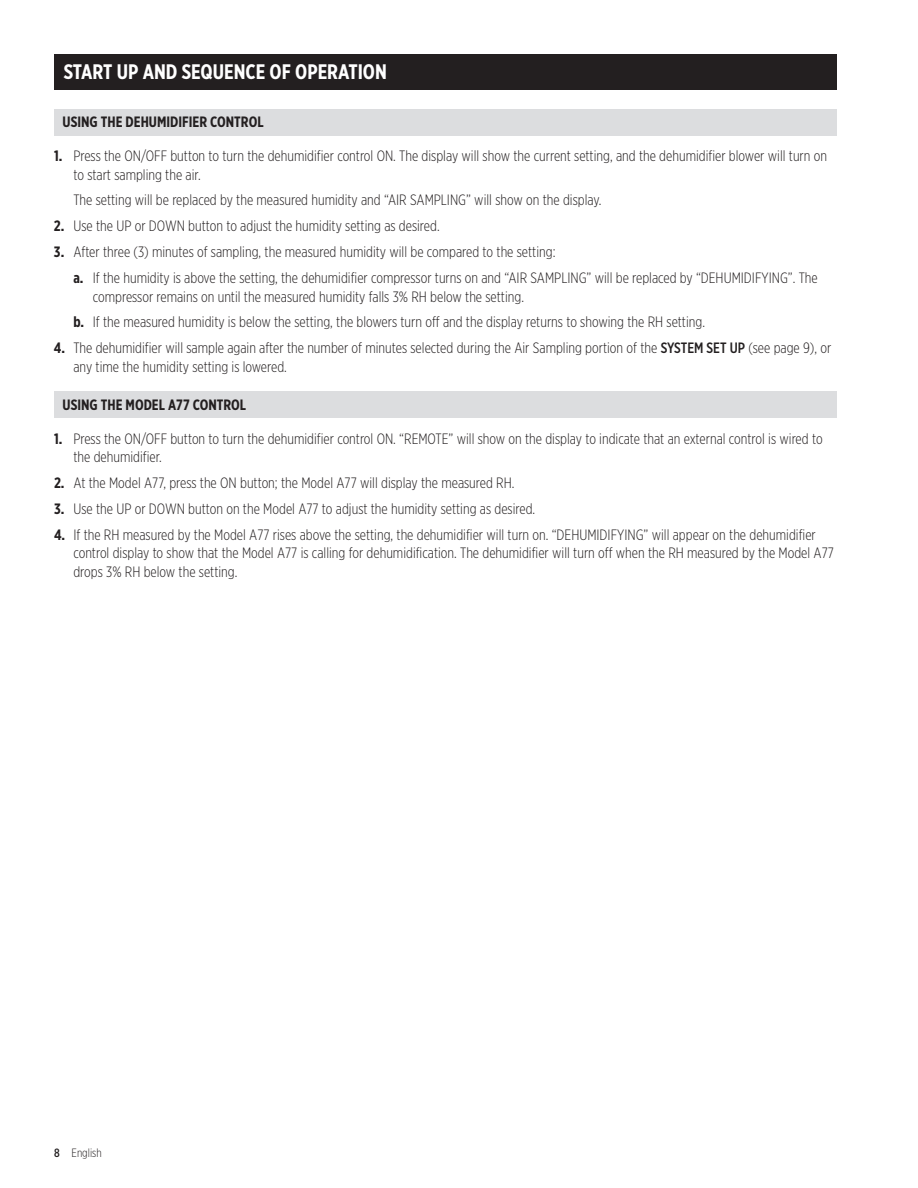
<style>
.page{position:relative;width:918px;height:1188px;background:#fff}
.page>*{position:absolute;margin:0;border:0;box-sizing:border-box;transform-origin:0 0}
.t1{font:700 21px "Gotham X Narrow";color:#fff}
.t2{font:300 15px/18.8px "Gotham X Narrow";color:#231f20}
.t3{font:700 15px "Gotham X Narrow";color:#231f20}
.t4{font:300 12px "Gotham X Narrow";color:#231f20}
.s1{font-weight:700}
.s2{font-weight:500}
</style>
<div class="page">
<div style="left:54px;top:54px;width:783px;height:35px;background:#231f20"></div>
<div style="left:54px;top:109px;width:783px;height:26px;background:#dcdddf"></div>
<div style="left:54px;top:392px;width:783px;height:26px;background:#dcdddf"></div>
<h1 class="t1" style="left:64px;top:59px;width:325px">START UP AND SEQUENCE OF OPERATION</h1>
<p class="t3" style="left:63px;top:113px;width:202px">USING THE DEHUMIDIFIER CONTROL</p>
<p class="t2" style="left:73px;top:146px;width:755px;text-indent:-19px"><span class="s1">1.</span> Press the ON/OFF button to turn the dehumidifier control ON. The display will show the current setting, and the dehumidifier blower will turn on to start sampling the air.</p>
<p class="t2" style="left:73px;top:191px;width:528px">The setting will be replaced by the measured humidity and “AIR SAMPLING” will show on the display.</p>
<p class="t2" style="left:54px;top:216px;width:385px"><span class="s1">2.</span> Use the UP or DOWN button to adjust the humidity setting as desired.</p>
<p class="t2" style="left:73px;top:239px;width:746px;line-height:25.8px;text-indent:-19px"><span class="s1">3.</span> After three (3) minutes of sampling, the measured humidity will be compared to the setting:<br><span class="s1">a.</span> If the humidity is above the setting, the dehumidifier compressor turns on and “AIR SAMPLING” will be replaced by “DEHUMIDIFYING”. The</p>
<p class="t2" style="left:73px;top:283px;width:631px;line-height:25.8px;text-indent:19px">compressor remains on until the measured humidity falls 3% RH below the setting.<br><span class="s1">b.</span> If the measured humidity is below the setting, the blowers turn off and the display returns to showing the RH setting.</p>
<p class="t2" style="left:73px;top:338px;width:759px;text-indent:-19px"><span class="s1">4.</span> The dehumidifier will sample again after the number of minutes selected during the Air Sampling portion of the <span class="s2">SYSTEM SET UP</span> (see page 9), or any time the humidity setting is lowered.</p>
<p class="t3" style="left:63px;top:396px;width:185px">USING THE MODEL A77 CONTROL</p>
<p class="t2" style="left:73px;top:429px;width:751px;text-indent:-19px"><span class="s1">1.</span> Press the ON/OFF button to turn the dehumidifier control ON. “REMOTE” will show on the display to indicate that an external control is wired to the dehumidifier.</p>
<p class="t2" style="left:54px;top:473px;width:460px"><span class="s1">2.</span> At the Model A77, press the ON button; the Model A77 will display the measured RH.</p>
<p class="t2" style="left:54px;top:499px;width:481px"><span class="s1">3.</span> Use the UP or DOWN button on the Model A77 to adjust the humidity setting as desired.</p>
<p class="t2" style="left:73px;top:525px;width:762px;text-indent:-19px"><span class="s1">4.</span> If the RH measured by the Model A77 rises above the setting, the dehumidifier will turn on. “DEHUMIDIFYING” will appear on the dehumidifier control display to show that the Model A77 is calling for dehumidification. The dehumidifier will turn off when the RH measured by the Model A77 drops 3% RH below the setting.</p>
<p class="t4" style="left:54px;top:1146px;width:49px"><span class="s2">8</span> English</p>
</div>
